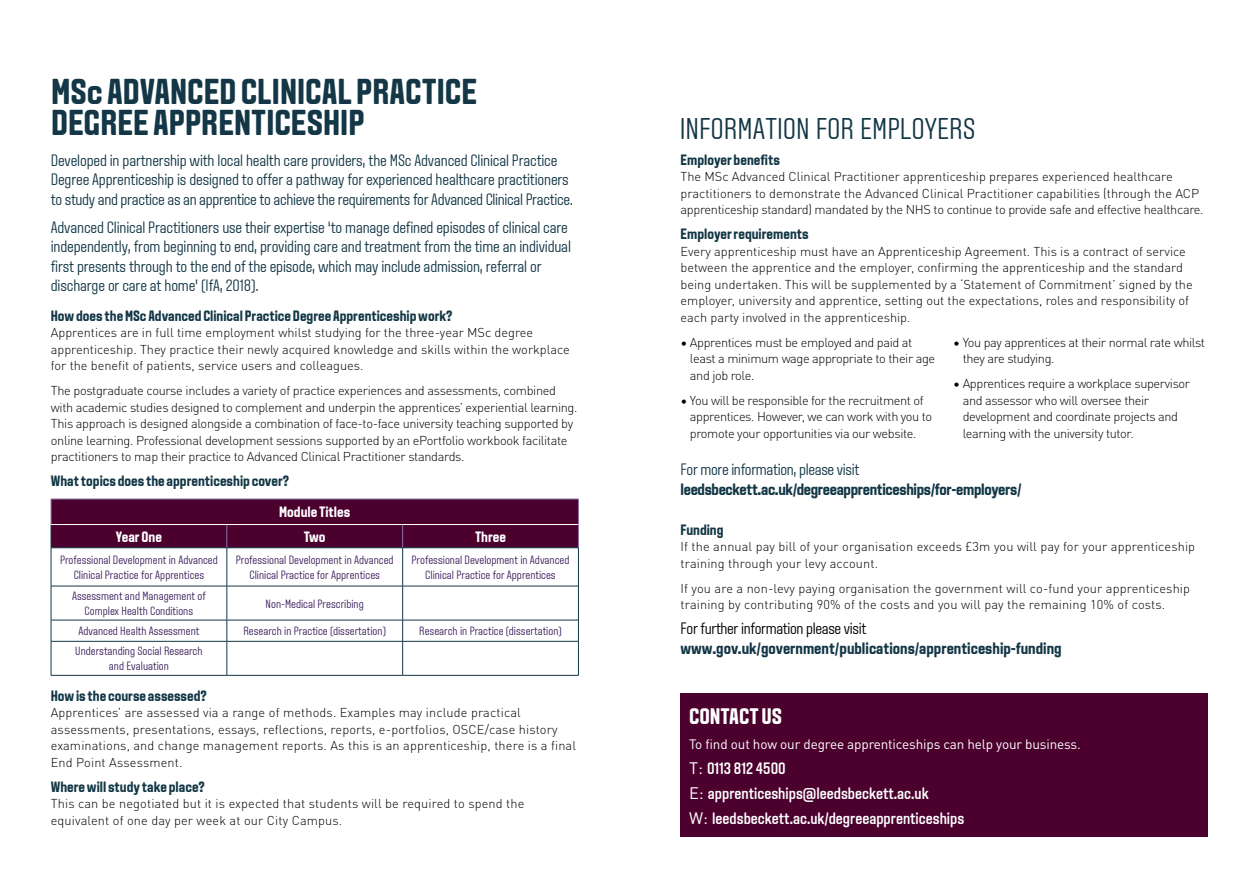
<style>
.page{position:relative;width:1259px;height:893px;background:#fff}
.page>*{position:absolute;margin:0;border:0;box-sizing:border-box;transform-origin:0 0}
.t1{font:700 36px/31.5px "Aveny TLBU";color:#133746}
.t2{font:300 30px "Aveny TLBU";color:#133746}
.t3{font:700 22.5px "Aveny TLBU";color:#fff}
.t4{font:300 16.5px/19.5px "Aveny TLBU";letter-spacing:-.01em;color:#133746}
.t5{font:700 16.5px "Aveny TLBU";letter-spacing:-.005em;color:#133746}
.t6{font:500 16.5px/25px "Aveny TLBU";color:#fff}
.t7{font:300 16.5px "Aveny TLBU";letter-spacing:-.02em;color:#000}
.t8{font:700 15px "Aveny TLBU";color:#133746}
.t9{font:700 15px "Aveny TLBU";color:#fff}
.t10{font:13.5px "DIN";letter-spacing:-.01em;color:#fff}
.t11{font:300 12.75px/16.5px "DIN Pro";color:#000}
.t12{font:300 12.75px/16.5px "DIN Pro";letter-spacing:-.025em;color:#000}
.t13{font:300 12.75px/16.5px "DIN Pro";letter-spacing:-.03em;color:#000}
.t14{font:300 12px/15px "Aveny TLBU";color:#3b205c;text-align:center}
.s1{font-family:"DIN";font-weight:400}
</style>
<div class="page">
<hr style="left:227px;top:548px;width:1px;height:38px;background:#133746">
<hr style="left:402px;top:548px;width:1px;height:38px;background:#133746">
<hr style="left:578px;top:548px;width:1px;height:38px;background:#133746">
<hr style="left:227px;top:586px;width:1px;height:34px;background:#133746">
<hr style="left:402px;top:586px;width:1px;height:34px;background:#133746">
<hr style="left:578px;top:586px;width:1px;height:34px;background:#133746">
<svg style="left:227px;top:621px;width:1px;height:20px"></svg>
<svg style="left:402px;top:621px;width:1px;height:20px"></svg>
<svg style="left:578px;top:620px;width:1px;height:21px"></svg>
<hr style="left:227px;top:641px;width:1px;height:34px;background:#133746">
<hr style="left:402px;top:641px;width:1px;height:34px;background:#133746">
<hr style="left:578px;top:641px;width:1px;height:34px;background:#133746">
<div style="left:51px;top:499px;width:528px;height:49px;background:#4b002e"></div>
<hr style="left:51px;top:547px;width:176px;height:1px;background:#133746">
<hr style="left:51px;top:548px;width:1px;height:38px;background:#133746">
<hr style="left:227px;top:547px;width:176px;height:1px;background:#133746">
<hr style="left:403px;top:547px;width:175px;height:1px;background:#133746">
<hr style="left:51px;top:586px;width:176px;height:1px;background:#133746">
<hr style="left:51px;top:586px;width:1px;height:34px;background:#133746">
<hr style="left:227px;top:586px;width:176px;height:1px;background:#133746">
<hr style="left:403px;top:586px;width:175px;height:1px;background:#133746">
<hr style="left:51px;top:620px;width:176px;height:1px;background:#133746">
<svg style="left:51px;top:620px;width:1px;height:21px"></svg>
<hr style="left:227px;top:620px;width:176px;height:1px;background:#133746">
<hr style="left:403px;top:620px;width:175px;height:1px;background:#133746">
<hr style="left:51px;top:641px;width:176px;height:1px;background:#133746">
<hr style="left:51px;top:641px;width:1px;height:34px;background:#133746">
<hr style="left:227px;top:641px;width:176px;height:1px;background:#133746">
<hr style="left:403px;top:641px;width:175px;height:1px;background:#133746">
<hr style="left:51px;top:675px;width:176px;height:1px;background:#133746">
<hr style="left:227px;top:675px;width:176px;height:1px;background:#133746">
<hr style="left:403px;top:675px;width:175px;height:1px;background:#133746">
<div style="left:680px;top:693px;width:528px;height:144px;background:#4b002e"></div>
<h1 class="t1" style="left:51px;top:76px;width:428px">MSc ADVANCED CLINICAL PRACTICE<br>DEGREE APPRENTICESHIP</h1>
<p class="t4" style="left:51px;top:151px;width:523px">Developed in partnership with local health care providers, the MSc Advanced Clinical Practice<br>Degree Apprenticeship is designed to offer a pathway for experienced healthcare practitioners to study and practice as an apprentice to achieve the requirements for Advanced Clinical Practice.</p>
<p class="t4" style="left:51px;top:218px;width:522px">Advanced Clinical Practitioners use their expertise ‘to manage defined episodes of clinical care independently, from beginning to end, providing care and treatment from the time an individual first presents through to the end of the episode, which may include admission, referral or discharge or care at home’ (IfA, 2018).</p>
<p class="t8" style="left:51px;top:307px;width:403px">How does the MSc Advanced Clinical Practice Degree Apprenticeship work?</p>
<p class="t11" style="left:51px;top:323px;width:520px">Apprentices are in full time employment whilst studying for the three-year MSc degree apprenticeship. They practice their newly acquired knowledge and skills within the workplace for the benefit of patients, service users and colleagues.</p>
<p class="t12" style="left:51px;top:381px;width:528px">The postgraduate course includes a variety of practice experiences and assessments, combined with academic studies designed to complement and underpin the apprentices’ experiential learning.<br>This approach is designed alongside a combination of face-to-face university teaching supported by online learning. Professional development sessions supported by an ePortfolio workbook facilitate practitioners to map their practice to Advanced Clinical Practitioner standards.</p>
<p class="t8" style="left:51px;top:472px;width:240px">What topics does the apprenticeship cover?</p>
<p class="t9" style="left:279px;top:503px;width:73px">Module Titles</p>
<p class="t9" style="left:116px;top:528px;width:47px">Year One</p>
<p class="t9" style="left:304px;top:528px;width:23px">Two</p>
<p class="t9" style="left:475px;top:528px;width:33px">Three</p>
<p class="t14" style="left:60px;top:552px;width:159px">Professional Development in Advanced<br>Clinical Practice for Apprentices</p>
<p class="t14" style="left:236px;top:552px;width:159px">Professional Development in Advanced<br>Clinical Practice for Apprentices</p>
<p class="t14" style="left:411px;top:552px;width:159px">Professional Development in Advanced<br>Clinical Practice for Apprentices</p>
<p class="t14" style="left:72px;top:589px;width:135px">Assessment and Management of<br>Complex Health Conditions</p>
<p class="t14" style="left:266px;top:596px;width:100px">Non-Medical Prescribing</p>
<p class="t14" style="left:78px;top:624px;width:122px">Advanced Health Assessment</p>
<p class="t14" style="left:243px;top:624px;width:144px">Research in Practice (dissertation)</p>
<p class="t14" style="left:419px;top:624px;width:144px">Research in Practice (dissertation)</p>
<p class="t14" style="left:75px;top:644px;width:129px">Understanding Social Research and Evaluation</p>
<p class="t8" style="left:51px;top:687px;width:157px">How is the course assessed?</p>
<p class="t11" style="left:51px;top:703px;width:527px">Apprentices’ are assessed via a range of methods. Examples may include practical assessments, presentations, essays, reflections, reports, e-portfolios, OSCE/case history examinations, and change management reports. As this is an apprenticeship, there is a final End Point Assessment.</p>
<p class="t8" style="left:51px;top:778px;width:155px">Where will study take place?</p>
<p class="t11" style="left:51px;top:794px;width:475px">This can be negotiated but it is expected that students will be required to spend the equivalent of one day per week at our City Campus.</p>
<h2 class="t2" style="left:679px;top:112px;width:297px">INFORMATION FOR EMPLOYERS</h2>
<p class="t8" style="left:680px;top:151px;width:101px">Employer benefits</p>
<p class="t11" style="left:680px;top:168px;width:524px">The MSc Advanced Clinical Practitioner apprenticeship prepares experienced healthcare practitioners to demonstrate the Advanced Clinical Practitioner capabilities (through the ACP apprenticeship standard) mandated by the NHS to continue to provide safe and effective healthcare.</p>
<p class="t8" style="left:680px;top:225px;width:130px">Employer requirements</p>
<p class="t11" style="left:680px;top:242px;width:514px">Every apprenticeship must have an Apprenticeship Agreement. This is a contract of service between the apprentice and the employer, confirming the apprenticeship and the standard being undertaken. This will be supplemented by a ‘Statement of Commitment’ signed by the employer, university and apprentice, setting out the expectations, roles and responsibility of each party involved in the apprenticeship.</p>
<p class="t13" style="left:690px;top:333px;width:247px;text-indent:-9px">• Apprentices must be employed and paid at least a minimum wage appropriate to their age and job role.</p>
<p class="t13" style="left:690px;top:391px;width:244px;text-indent:-9px">• You will be responsible for the recruitment of apprentices. However, we can work with you to promote your opportunities via our website.</p>
<p class="t13" style="left:962px;top:333px;width:244px;text-indent:-9px">• You pay apprentices at their normal rate whilst they are studying.</p>
<p class="t13" style="left:962px;top:375px;width:229px;text-indent:-9px">• Apprentices require a workplace supervisor and assessor who will oversee their development and coordinate projects and learning with the university tutor.</p>
<p class="t4" style="left:680px;top:460px;width:180px">For more information, please visit</p>
<p class="t5" style="left:680px;top:480px;width:342px">leedsbeckett.ac.uk/degreeapprenticeships/for-employers/</p>
<p class="t8" style="left:680px;top:521px;width:45px">Funding</p>
<p class="t11" style="left:680px;top:537px;width:516px">If the annual pay bill of your organisation exceeds £3m you will pay for your apprenticeship training through your levy account.</p>
<p class="t11" style="left:680px;top:579px;width:511px">If you are a non-levy paying organisation the government will co-fund your apprenticeship training by contributing 90% of the costs and you will pay the remaining 10% of costs.</p>
<p class="t7" style="left:680px;top:619px;width:187px">For further information please visit</p>
<p class="t5" style="left:680px;top:639px;width:383px">www.gov.uk/government/publications/apprenticeship-funding</p>
<h3 class="t3" style="left:689px;top:703px;width:95px">CONTACT US</h3>
<p class="t10" style="left:689px;top:735px;width:393px">To find out how our degree apprenticeships can help your business.</p>
<p class="t6" style="left:689px;top:756px;width:277px"><span class="s1">T:</span> 0113 812 4500<br><span class="s1">E:</span> apprenticeships@leedsbeckett.ac.uk<br><span class="s1">W:</span> leedsbeckett.ac.uk/degreeapprenticeships</p>
</div>
